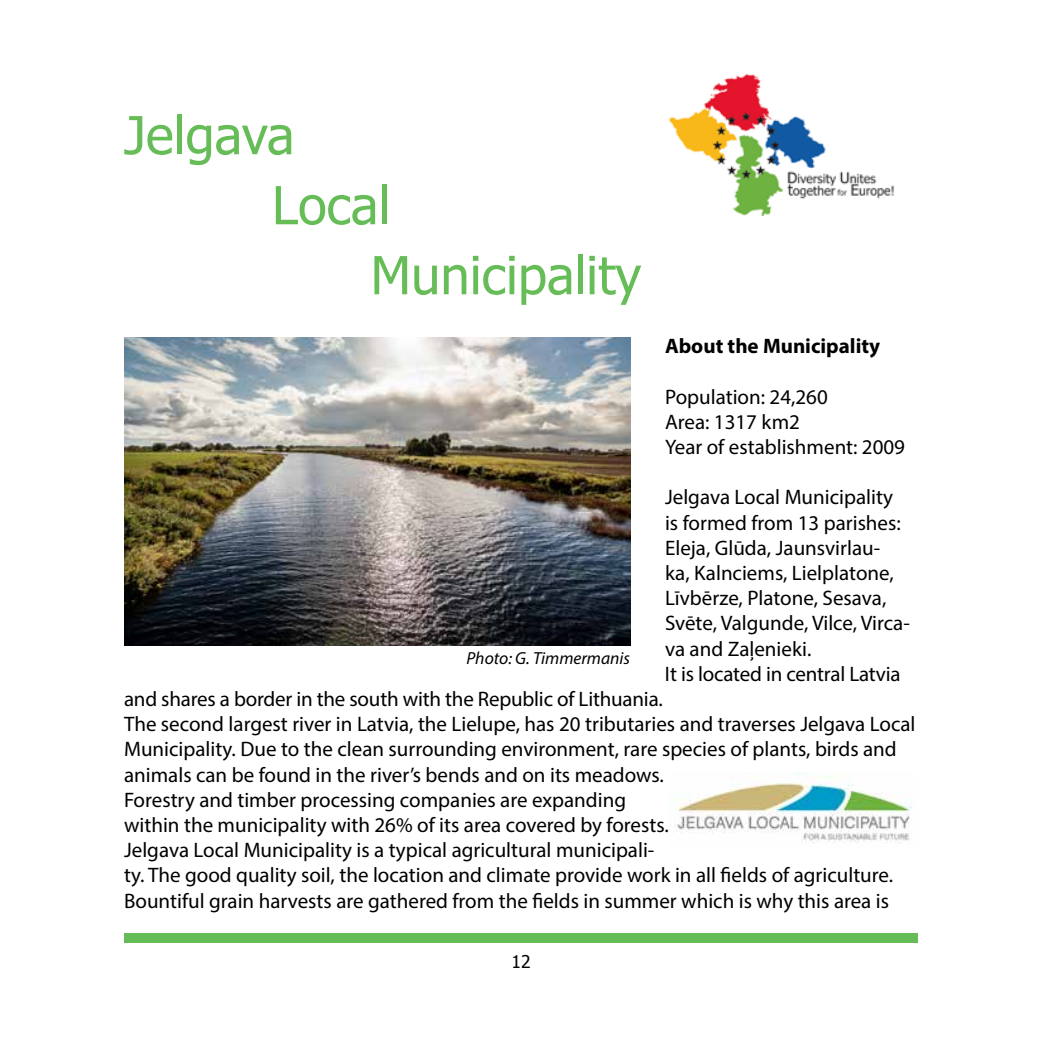
<style>
.page{position:relative;width:1042px;height:1042px;background:#fff}
.page>*{position:absolute;margin:0;border:0;box-sizing:border-box;transform-origin:0 0}
.t1{font:52.5px "Tahoma";color:#66bd57}
.t2{font:21px/25.2px "Myriad Pro";color:#000}
.t3{font:700 21px "Myriad Pro";color:#000}
.t4{font:italic 17.5px "Myriad Pro";color:#000}
.t5{font:17.5px "Tahoma";color:#000}
</style>
<div class="page">
<img style="left:669px;top:74px;width:226px;height:142px">
<div style="left:124px;top:933px;width:794px;height:10px;background:#66bd57"></div>
<img style="left:124px;top:337px;width:506px;height:308px">
<img style="left:674px;top:773px;width:238px;height:70px">
<h1 class="t1" style="left:124px;top:102px;width:172px">Jelgava</h1>
<h1 class="t1" style="left:272px;top:172px;width:120px">Local</h1>
<h1 class="t1" style="left:371px;top:242px;width:272px">Municipality</h1>
<p class="t3" style="left:665px;top:332px;width:217px">About the Municipality</p>
<p class="t2" style="left:665px;top:384px;width:241px">Population: 24,260<br>Area: 1317 km2<br>Year of establishment: 2009</p>
<p class="t2" style="left:665px;top:484px;width:246px">Jelgava Local Municipality is formed from 13 parishes:<br>Eleja, Glūda, Jaunsvirlau&shy;ka, Kalnciems, Lielplatone,<br>Līvbērze, Platone, Sesava,<br>Svēte, Valgunde, Vilce, Virca&shy;va and Zaļenieki.<br>It is located in central Latvia</p>
<p class="t2" style="left:124px;top:686px;width:793px">and shares a border in the south with the Republic of Lithuania.<br>The second largest river in Latvia, the Lielupe, has 20 tributaries and traverses Jelgava Local Municipality. Due to the clean surrounding environment, rare species of plants, birds and animals can be found in the river’s bends and on its meadows.<br>Forestry and timber processing companies are expanding<br>within the municipality with 26% of its area covered by forests.<br>Jelgava Local Municipality is a typical agricultural municipali-<br>ty. The good quality soil, the location and climate provide work in all fields of agriculture.<br>Bountiful grain harvests are gathered from the fields in summer which is why this area is</p>
<p class="t4" style="left:466px;top:648px;width:165px">Photo: G. Timmermanis</p>
<p class="t5" style="left:511px;top:950px;width:21px">12</p>
</div>
